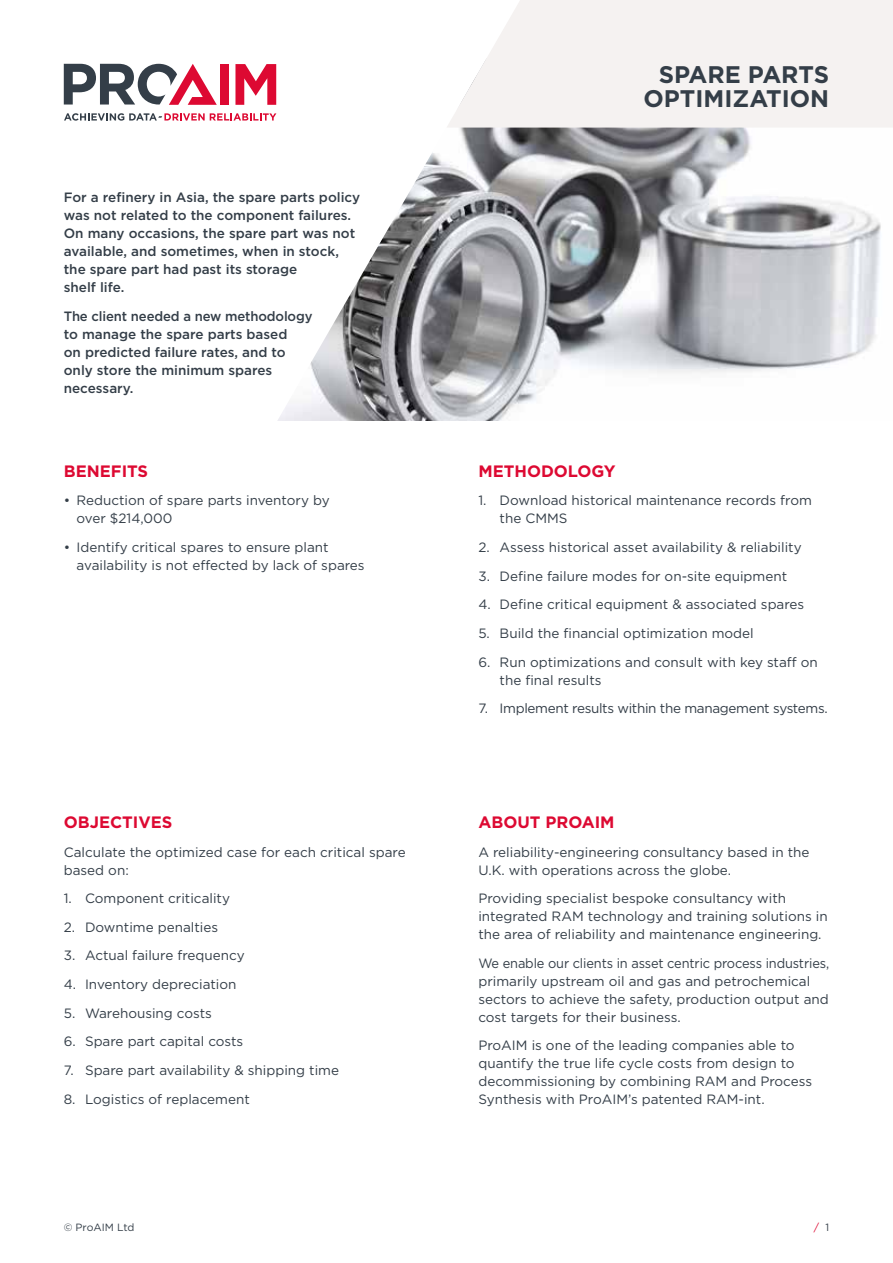
<style>
.page{position:relative;width:893px;height:1263px;background:#fff}
.page>*{position:absolute;margin:0;border:0;box-sizing:border-box;transform-origin:0 0}
.t1{font:700 24px/24px "Gotham";color:#343e48;text-align:right}
.t2{font:700 16.5px "Gotham";color:#dd0932}
.t3{font:13.5px/18px "Gotham";color:#343e48}
.t4{font:500 13.5px/18px "Gotham";color:#343e48}
.t5{font:13.5px/18px "Gotham";color:#343e48;scale:.95 1}
.t6{font:13.5px "Gotham";letter-spacing:-.025em;color:#343e48}
.t7{font:10.5px "Gotham";color:#343e48}
.t8{font:10.5px "Gotham";color:#dd0932}
.s1{color:#343e48}
</style>
<div class="page">
<img style="left:278px;top:128px;width:603px;height:293px">
<svg style="left:447px;top:0;width:446px;height:128px;fill:#f5f2f1"></svg>
<div style="left:220px;top:64px;width:9px;height:41px;background:#dd0932"></div>
<svg style="left:235px;top:64px;width:41px;height:41px"></svg>
<svg style="left:64px;top:64px;width:153px;height:41px"></svg>
<svg style="left:64px;top:113px;width:212px;height:8px"></svg>
<p class="t4" style="left:64px;top:188px;width:298px">For a refinery in Asia, the spare parts policy was not related to the component failures.<br>On many occasions, the spare part was not available, and sometimes, when in stock, the spare part had past its storage<br>shelf life.</p>
<p class="t4" style="left:64px;top:307px;width:250px">The client needed a new methodology to manage the spare parts based<br>on predicted failure rates, and to only store the minimum spares necessary.</p>
<p class="t2" style="left:64px;top:460px;width:86px">BENEFITS</p>
<p class="t3" style="left:77px;top:491px;width:255px;text-indent:-13px">• Reduction of spare parts inventory by over $214,000</p>
<p class="t3" style="left:77px;top:538px;width:290px;text-indent:-13px">• Identify critical spares to ensure plant availability is not effected by lack of spares</p>
<p class="t2" style="left:64px;top:811px;width:110px">OBJECTIVES</p>
<p class="t3" style="left:64px;top:842px;width:343px">Calculate the optimized case for each critical spare based on:</p>
<p class="t3" style="left:64px;top:889px;width:168px">1. Component criticality</p>
<p class="t3" style="left:64px;top:918px;width:156px">2. Downtime penalties</p>
<p class="t3" style="left:64px;top:946px;width:183px">3. Actual failure frequency</p>
<p class="t3" style="left:64px;top:975px;width:174px">4. Inventory depreciation</p>
<p class="t3" style="left:64px;top:1004px;width:150px">5. Warehousing costs</p>
<p class="t3" style="left:64px;top:1032px;width:181px">6. Spare part capital costs</p>
<p class="t3" style="left:64px;top:1061px;width:277px">7. Spare part availability &amp; shipping time</p>
<p class="t3" style="left:64px;top:1089px;width:188px">8. Logistics of replacement</p>
<h1 class="t1" style="left:643px;top:62px;width:187px">SPARE PARTS<br>OPTIMIZATION</h1>
<p class="t2" style="left:478px;top:460px;width:139px">METHODOLOGY</p>
<p class="t3" style="left:500px;top:491px;width:314px;text-indent:-21px">1. Download historical maintenance records from the CMMS</p>
<p class="t3" style="left:478px;top:538px;width:325px">2. Assess historical asset availability &amp; reliability</p>
<p class="t3" style="left:478px;top:566px;width:310px">3. Define failure modes for on-site equipment</p>
<p class="t3" style="left:478px;top:595px;width:327px">4. Define critical equipment &amp; associated spares</p>
<p class="t3" style="left:478px;top:624px;width:277px">5. Build the financial optimization model</p>
<p class="t3" style="left:500px;top:652px;width:320px;text-indent:-21px">6. Run optimizations and consult with key staff on the final results</p>
<p class="t6" style="left:478px;top:700px;width:351px">7. Implement results within the management systems.</p>
<p class="t2" style="left:478px;top:811px;width:138px">ABOUT PROAIM</p>
<p class="t3" style="left:478px;top:842px;width:333px">A reliability-engineering consultancy based in the<br>U.K. with operations across the globe.</p>
<p class="t3" style="left:478px;top:889px;width:351px">Providing specialist bespoke consultancy with integrated RAM technology and training solutions in the area of reliability and maintenance engineering.</p>
<p class="t5" style="left:478px;top:954px;width:371px">We enable our clients in asset centric process industries, primarily upstream oil and gas and petrochemical sectors to achieve the safety, production output and cost targets for their business.</p>
<p class="t3" style="left:478px;top:1036px;width:335px">ProAIM is one of the leading companies able to quantify the true life cycle costs from design to decommissioning by combining RAM and Process Synthesis with ProAIM’s patented RAM-int.</p>
<p class="t7" style="left:64px;top:1221px;width:72px">© ProAIM Ltd</p>
<p class="t8" style="left:814px;top:1221px;width:17px">/ <span class="s1">1</span></p>
</div>
